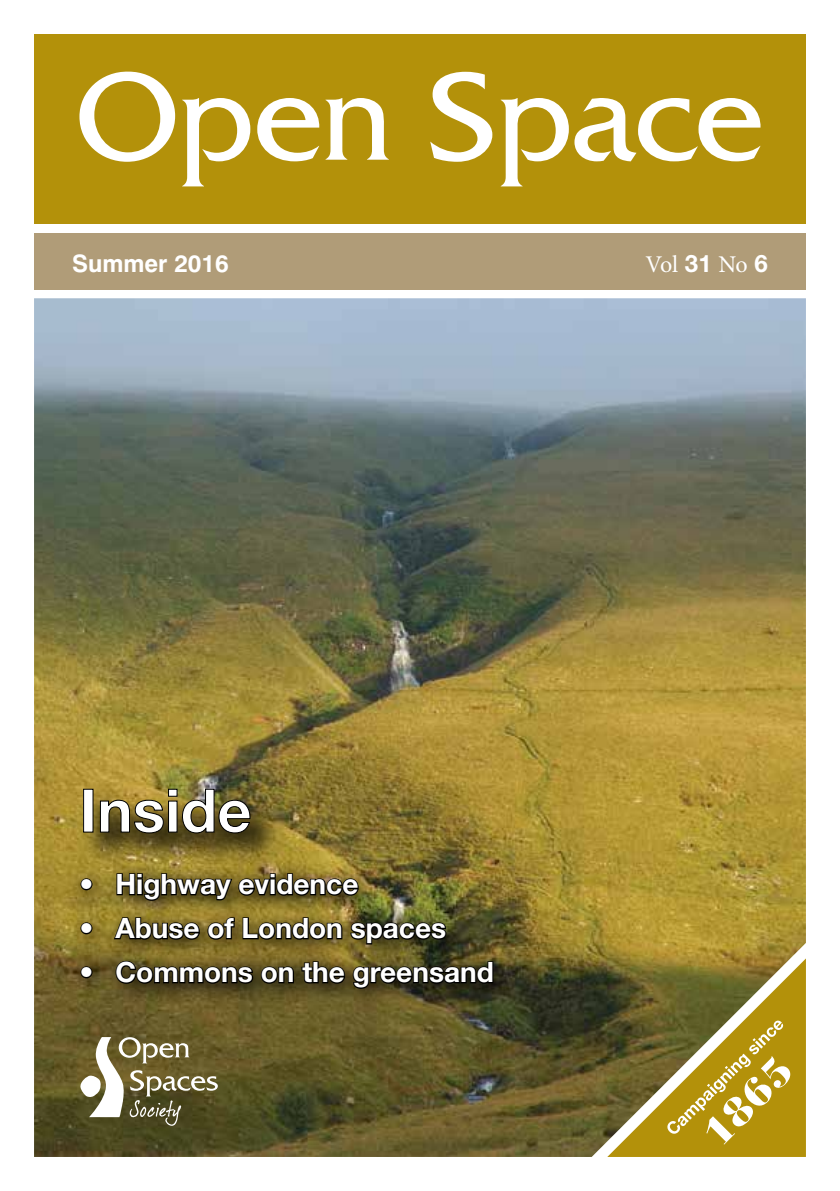
<style>
.page{position:relative;width:840px;height:1191px;background:#fff}
.page>*{position:absolute;margin:0;border:0;box-sizing:border-box;transform-origin:0 0}
.t1{font:700 60px "Helvetica Neue LT Std";color:#fff}
.t2{font:700 28px "Helvetica Neue LT Std";color:#fff}
.t3{font:700 24px "Swiss 721 BT";color:#fff}
.t4{font:24px "Minion Pro";color:#fff}
.s1{font-family:"Helvetica Neue LT Std";font-weight:700}
</style>
<div class="page">
<div style="left:34px;top:233px;width:771px;height:56px;background:#b09c78"></div>
<div style="left:34px;top:34px;width:771px;height:190px;background:#b3910a"></div>
<img style="left:34px;top:298px;width:771px;height:859px">
<svg style="left:79px;top:71px;width:96px;height:91px"></svg>
<svg style="left:182px;top:98px;width:68px;height:88px"></svg>
<svg style="left:257px;top:98px;width:62px;height:63px"></svg>
<svg style="left:325px;top:98px;width:63px;height:62px"></svg>
<svg style="left:430px;top:72px;width:62px;height:90px"></svg>
<svg style="left:500px;top:98px;width:68px;height:88px"></svg>
<svg style="left:574px;top:98px;width:186px;height:63px"></svg>
<svg style="left:607px;top:958px;width:198px;height:199px;background:#9b8939"></svg>
<svg style="left:79px;top:1037px;width:139px;height:88px"></svg>
<svg style="left:80px;top:786px;width:204px;height:72px;background:#7c6b29"></svg>
<div style="left:83px;top:788px;width:10px;height:44px;border:1px solid #000"></div>
<img style="left:99px;top:788px;width:152px;height:46px">
<svg style="left:67px;top:858px;width:449px;height:152px;background:#716329"></svg>
<div style="left:80px;top:878px;width:12px;height:12px;border:2px solid #000;border-radius:50%"></div>
<div style="left:80px;top:922px;width:12px;height:12px;border:2px solid #000;border-radius:50%"></div>
<img style="left:113px;top:868px;width:334px;height:77px">
<div style="left:80px;top:966px;width:12px;height:12px;border:2px solid #000;border-radius:50%"></div>
<svg style="left:114px;top:960px;width:140px;height:24px;background:#352d12"></svg>
<svg style="left:260px;top:960px;width:234px;height:29px;background:#302b13"></svg>
<p class="t3" style="left:72px;top:249px;width:158px">Summer 2016</p>
<p class="t4" style="left:645px;top:248px;width:124px">Vol <span class="s1">31</span> No <span class="s1">6</span></p>
<h1 class="t1" style="left:79px;top:773px;width:174px">Inside</h1>
<p class="t2" style="left:79px;top:867px;width:280px">• Highway evidence</p>
<p class="t2" style="left:79px;top:911px;width:368px">• Abuse of London spaces</p>
<p class="t2" style="left:79px;top:955px;width:416px">• Commons on the greensand</p>
</div>
